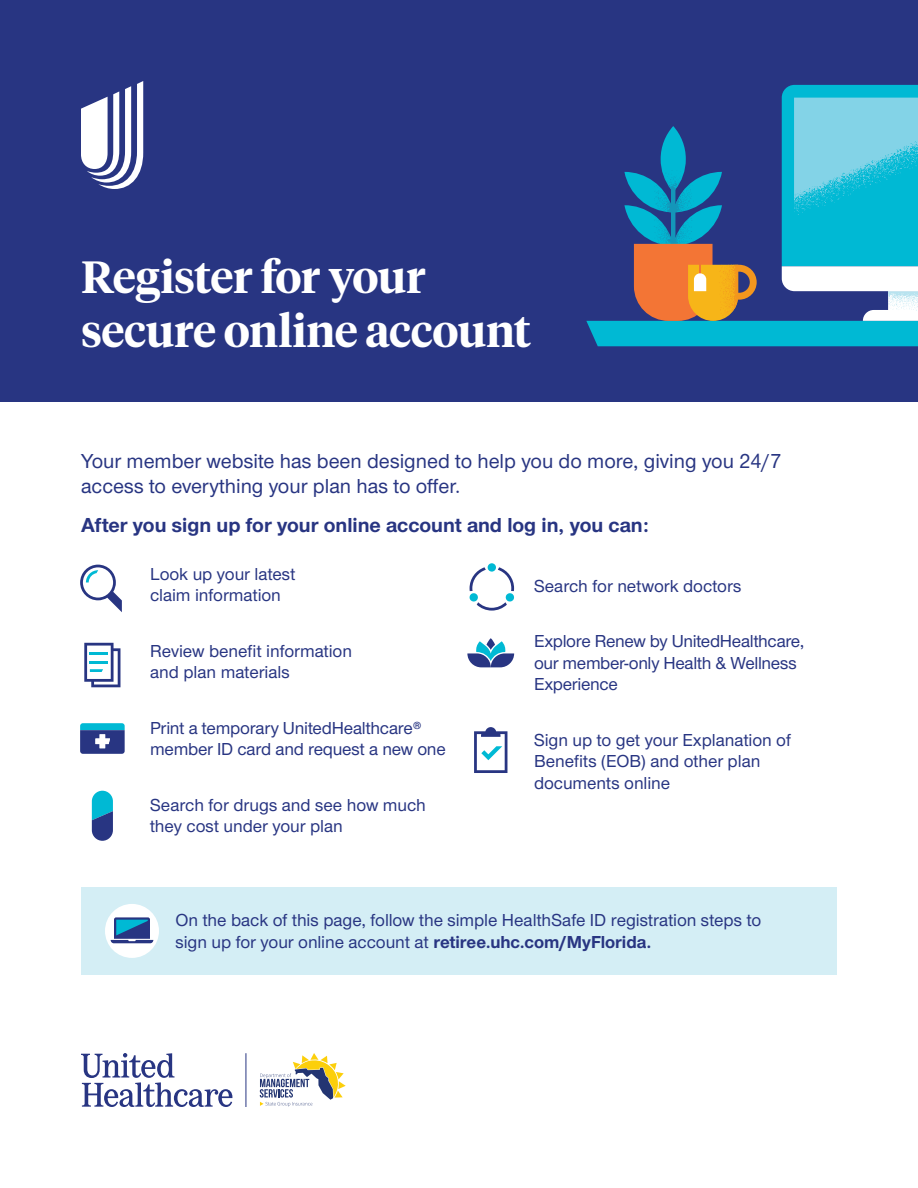
<style>
.page{position:relative;width:918px;height:1188px;background:#fff}
.page>*{position:absolute;margin:0;border:0;box-sizing:border-box;transform-origin:0 0}
.t1{font:600 45px/54px "UHC Serif Headline";letter-spacing:-.01em;color:#fff}
.t2{font:500 21px/25.2px "UHC Sans";color:#283582}
.t3{font:700 21px "UHC Sans";color:#283582}
.t4{font:500 18px/21.6px "UHC Sans";letter-spacing:-.005em;color:#283582}
.s1{font-weight:700}
</style>
<div class="page">
<div style="left:0;top:0;width:918px;height:402px;background:#283582"></div>
<svg style="left:586px;top:85px;width:332px;height:261px"></svg>
<svg style="left:81px;top:81px;width:62px;height:108px"></svg>
<svg style="left:81px;top:1053px;width:151px;height:54px"></svg>
<div style="left:81px;top:887px;width:756px;height:88px;background:#d4eef5"></div>
<div style="left:105px;top:904px;width:54px;height:54px;background:#fff;border-radius:50%"></div>
<svg style="left:111px;top:917px;width:42px;height:26px"></svg>
<svg style="left:80px;top:565px;width:42px;height:47px"></svg>
<svg style="left:84px;top:643px;width:36px;height:44px"></svg>
<svg style="left:80px;top:723px;width:45px;height:31px"></svg>
<svg style="left:92px;top:791px;width:21px;height:50px"></svg>
<div style="left:488px;top:563px;width:8px;height:9px;background:#00b9d4;border-radius:50%"></div>
<svg style="left:469px;top:567px;width:46px;height:44px"></svg>
<svg style="left:467px;top:638px;width:47px;height:29px"></svg>
<svg style="left:474px;top:727px;width:33px;height:46px"></svg>
<svg style="left:260px;top:1053px;width:86px;height:54px"></svg>
<hr style="left:246px;top:1053px;width:1px;height:54px;background:#283582">
<h1 class="t1" style="left:81px;top:248px;width:452px">Register for your secure online account</h1>
<p class="t2" style="left:81px;top:448px;width:702px">Your member website has been designed to help you do more, giving you 24/7 access to everything your plan has to offer.</p>
<p class="t3" style="left:81px;top:511px;width:569px">After you sign up for your online account and log in, you can:</p>
<p class="t4" style="left:150px;top:562px;width:147px">Look up your latest claim information</p>
<p class="t4" style="left:150px;top:639px;width:203px">Review benefit information and plan materials</p>
<p class="t4" style="left:150px;top:716px;width:297px">Print a temporary UnitedHealthcare® member ID card and request a new one</p>
<p class="t4" style="left:150px;top:793px;width:277px">Search for drugs and see how much they cost under your plan</p>
<p class="t4" style="left:534px;top:574px;width:209px">Search for network doctors</p>
<p class="t4" style="left:534px;top:630px;width:272px">Explore Renew by UnitedHealthcare, our member-only Health &amp; Wellness<br>Experience</p>
<p class="t4" style="left:534px;top:728px;width:259px">Sign up to get your Explanation of<br>Benefits (EOB) and other plan documents online</p>
<p class="t4" style="left:176px;top:909px;width:587px">On the back of this page, follow the simple HealthSafe ID registration steps to sign up for your online account at <span class="s1">retiree.uhc.com/MyFlorida.</span></p>
</div>
